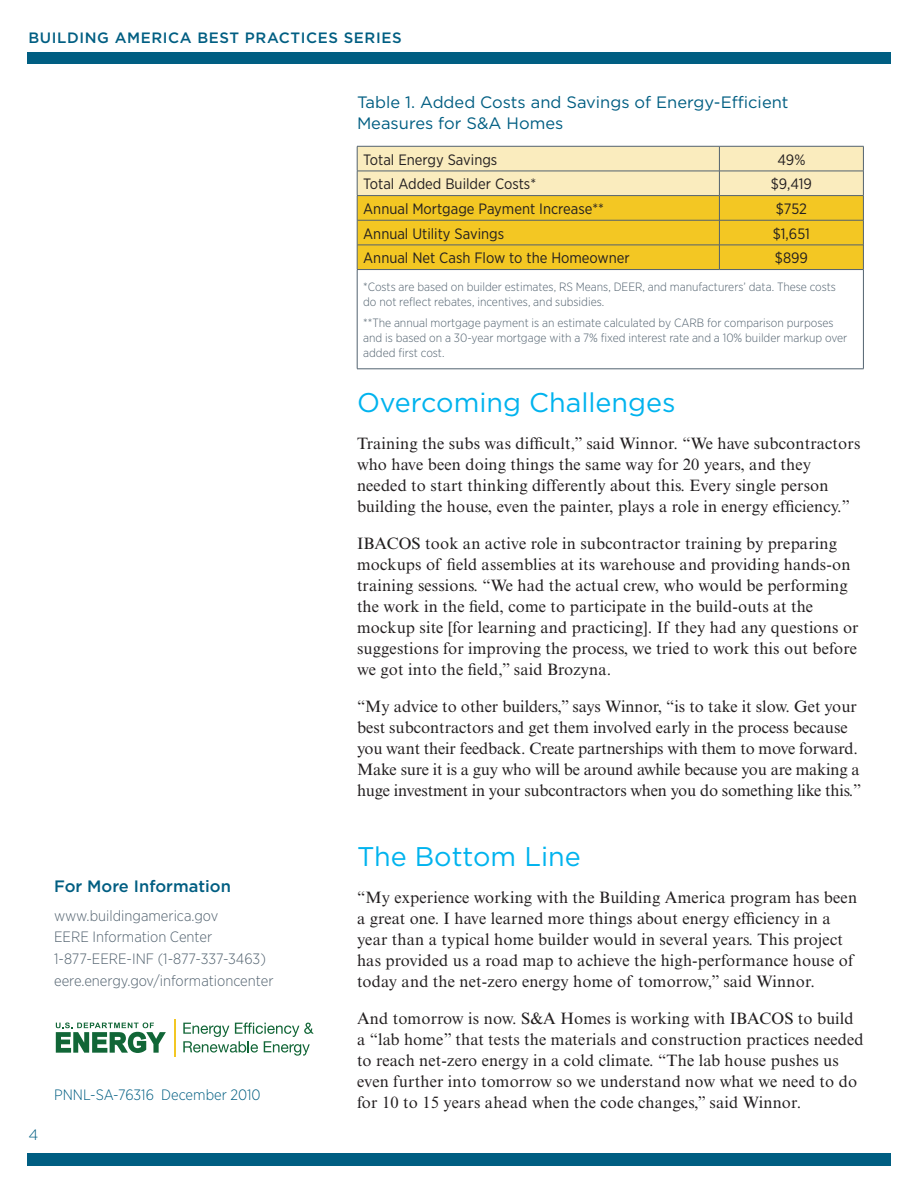
<style>
.page{position:relative;width:918px;height:1188px;background:#fff}
.page>*{position:absolute;margin:0;border:0;box-sizing:border-box;transform-origin:0 0}
.t1{font:27px "Gotham";color:#00b3ee}
.t2{font:16.5px/21px "Times New Roman MT Std";letter-spacing:.01em;color:#231f20}
.t3{font:16.5px/21px "Times New Roman MT Std";letter-spacing:-.01em;color:#231f20}
.t4{font:16.5px/21px "Gotham";color:#005e82}
.t5{font:500 16.5px "Gotham";color:#005e82}
.t6{font:15px "Gotham Narrow";color:#231f20}
.t7{font:300 15px/21.8px "Gotham Narrow";color:#52626f}
.t8{font:500 15px "Gotham";letter-spacing:.04em;color:#005e82}
.t9{font:300 15px "Gotham Narrow";color:#005e82}
.t10{font:300 15px "Gotham";color:#005e82}
.t11{font:300 12px/15px "Gotham Narrow";color:#52626f}
</style>
<div class="page">
<svg style="left:357px;top:146px;width:507px;height:123px;background:#f0d162"></svg>
<hr style="left:863px;top:270px;width:1px;height:99px;background:#52626f">
<hr style="left:357px;top:220px;width:506px;height:1px;background:#52626f">
<hr style="left:357px;top:245px;width:506px;height:1px;background:#52626f">
<hr style="left:357px;top:269px;width:362px;height:1px;background:#52626f">
<hr style="left:357px;top:270px;width:1px;height:99px;background:#52626f">
<hr style="left:719px;top:269px;width:145px;height:1px;background:#52626f">
<hr style="left:357px;top:369px;width:507px;height:1px;background:#52626f">
<svg style="left:56px;top:1023px;width:110px;height:30px"></svg>
<hr style="left:174px;top:1019px;width:1px;height:38px;background:#f3c723">
<svg style="left:183px;top:1023px;width:131px;height:33px"></svg>
<div style="left:27px;top:1154px;width:864px;height:12px;background:#005e82"></div>
<div style="left:27px;top:52px;width:864px;height:12px;background:#005e82"></div>
<p class="t8" style="left:28px;top:32px;width:375px">BUILDING AMERICA BEST PRACTICES SERIES</p>
<p class="t5" style="left:54px;top:880px;width:178px">For More Information</p>
<p class="t7" style="left:54px;top:905px;width:221px">www.buildingamerica.gov<br>EERE Information Center<br>1-877-EERE-INF (1-877-337-3463) eere.energy.gov/informationcenter</p>
<p class="t10" style="left:28px;top:1129px;width:11px">4</p>
<p class="t9" style="left:54px;top:1089px;width:208px">PNNL-SA-76316 December 2010</p>
<p class="t4" style="left:357px;top:93px;width:433px">Table 1. Added Costs and Savings of Energy-Efficient<br>Measures for S&amp;A Homes</p>
<p class="t6" style="left:363px;top:154px;width:136px">Total Energy Savings</p>
<p class="t6" style="left:777px;top:154px;width:29px">49%</p>
<p class="t6" style="left:363px;top:178px;width:174px">Total Added Builder Costs*</p>
<p class="t6" style="left:771px;top:178px;width:43px">$9,419</p>
<p class="t6" style="left:363px;top:203px;width:242px">Annual Mortgage Payment Increase**</p>
<p class="t6" style="left:776px;top:203px;width:33px">$752</p>
<p class="t6" style="left:363px;top:228px;width:142px">Annual Utility Savings</p>
<p class="t6" style="left:773px;top:228px;width:39px">$1,651</p>
<p class="t6" style="left:363px;top:252px;width:268px">Annual Net Cash Flow to the Homeowner</p>
<p class="t6" style="left:775px;top:252px;width:35px">$899</p>
<p class="t11" style="left:363px;top:280px;width:474px">*Costs are based on builder estimates, RS Means, DEER, and manufacturers’ data. These costs do not reflect rebates, incentives, and subsidies.</p>
<p class="t11" style="left:363px;top:316px;width:486px">**The annual mortgage payment is an estimate calculated by CARB for comparison purposes and is based on a 30-year mortgage with a 7% fixed interest rate and a 10% builder markup over added first cost.</p>
<h1 class="t1" style="left:357px;top:392px;width:320px">Overcoming Challenges</h1>
<p class="t2" style="left:357px;top:434px;width:505px">Training the subs was difficult,” said Winnor. “We have subcontractors who have been doing things the same way for 20 years, and they needed to start thinking differently about this. Every single person building the house, even the painter, plays a role in energy efficiency.”</p>
<p class="t2" style="left:357px;top:534px;width:503px">IBACOS took an active role in subcontractor training by preparing mockups of field assemblies at its warehouse and providing hands-on training sessions. “We had the actual crew, who would be performing the work in the field, come to participate in the build-outs at the mockup site [for learning and practicing]. If they had any questions or suggestions for improving the process, we tried to work this out before we got into the field,” said Brozyna.</p>
<p class="t3" style="left:357px;top:697px;width:506px">“My advice to other builders,” says Winnor, “is to take it slow. Get your best subcontractors and get them involved early in the process because you want their feedback. Create partnerships with them to move forward.<br>Make sure it is a guy who will be around awhile because you are making a huge investment in your subcontractors when you do something like this.”</p>
<h1 class="t1" style="left:357px;top:846px;width:225px">The Bottom Line</h1>
<p class="t2" style="left:357px;top:888px;width:502px">“My experience working with the Building America program has been a great one. I have learned more things about energy efficiency in a year than a typical home builder would in several years. This project has provided us a road map to achieve the high-performance house of today and the net-zero energy home of tomorrow,” said Winnor.</p>
<p class="t2" style="left:357px;top:1009px;width:508px">And tomorrow is now. S&amp;A Homes is working with IBACOS to build a “lab home” that tests the materials and construction practices needed to reach net-zero energy in a cold climate. “The lab house pushes us even further into tomorrow so we understand now what we need to do for 10 to 15 years ahead when the code changes,” said Winnor.</p>
</div>
